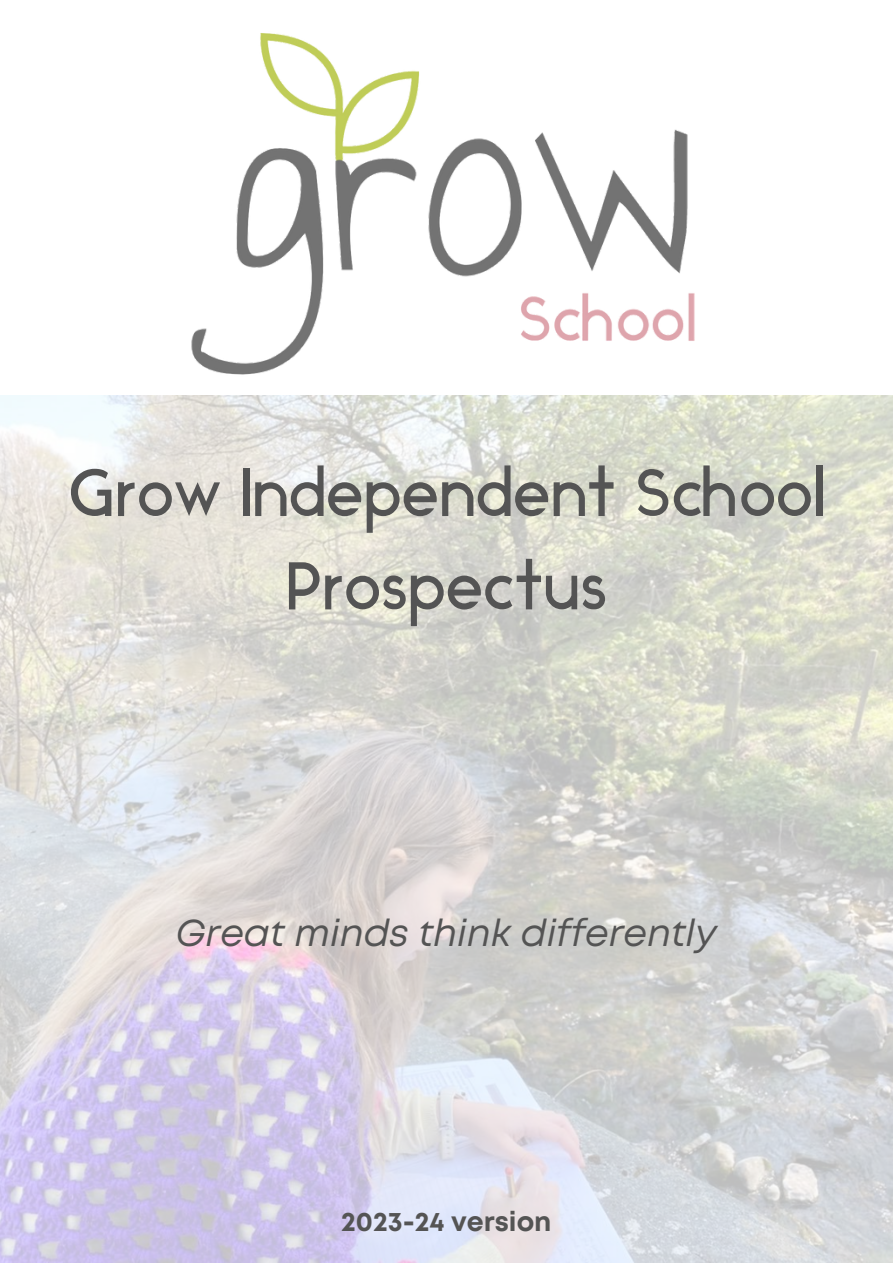
<style>
.page{position:relative;width:893px;height:1264px;background:#fff}
.page>*{position:absolute;margin:0;border:0;box-sizing:border-box;transform-origin:0 0}
.t1{font:67.5px "Ikaros";color:#545454}
.t2{font:italic 37.5px "Mont";color:#545454}
.t3{font:700 27px "Mont";color:#545454}
</style>
<div class="page">
<img style="left:0;top:395px;width:892px;height:867px">
<img style="left:133px;top:33px;width:626px;height:483px">
<p class="t1" style="left:67px;top:465px;width:759px">Grow Independent School</p>
<p class="t1" style="left:285px;top:558px;width:323px">Prospectus</p>
<p class="t2" style="left:176px;top:918px;width:542px">Great minds think differently</p>
<p class="t3" style="left:341px;top:1211px;width:212px">2023-24 version</p>
</div>
